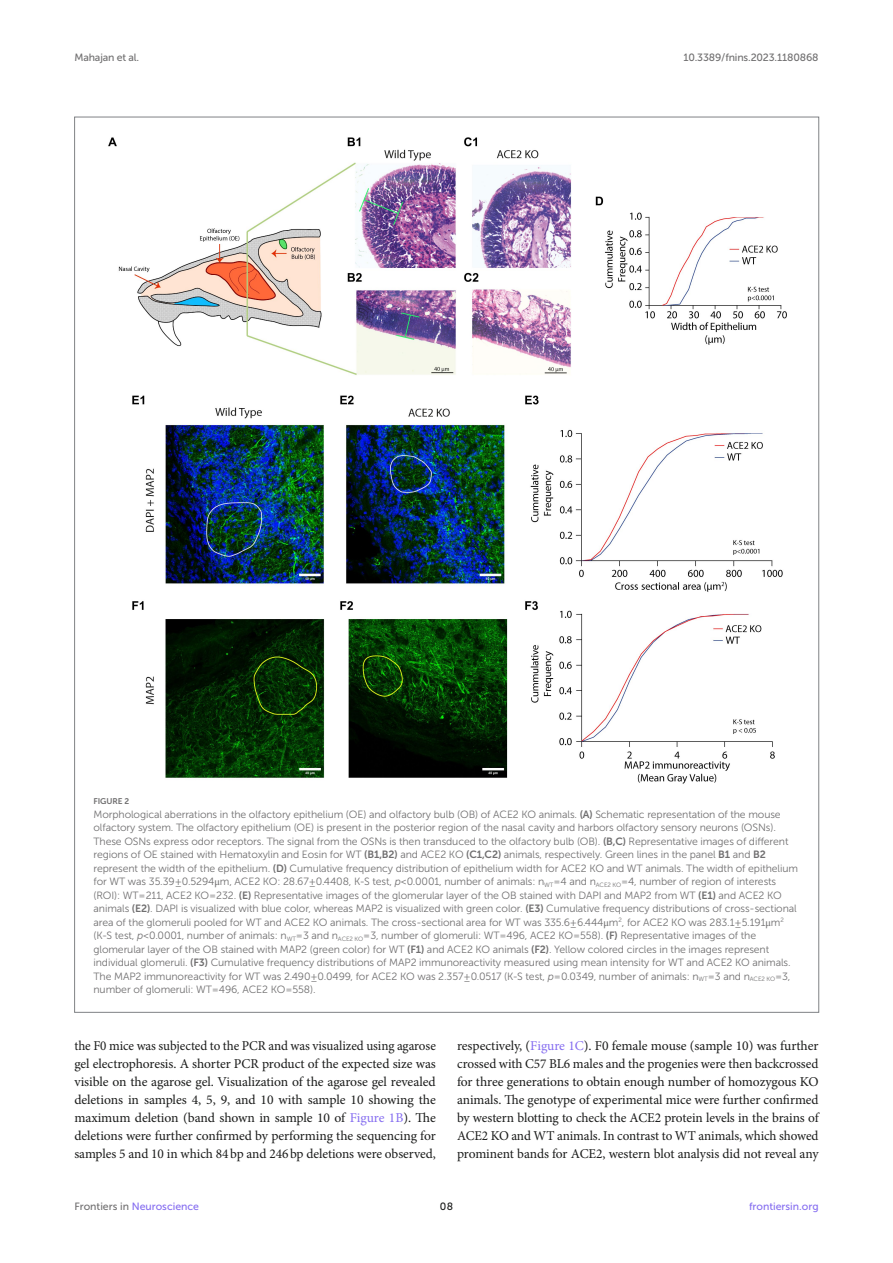
<style>
.page{position:relative;width:893px;height:1263px;background:#fff}
.page>*{position:absolute;margin:0;border:0;box-sizing:border-box;transform-origin:0 0}
.TEXT_FLUSH{font:13.5px/18px "Minion Pro";letter-spacing:-.005em;color:#1b1c1b;text-align:justify}
.FIG_LEG{font:10.5px/13.5px "Museo Sans 300";letter-spacing:-.01em;color:#706f70}
.t1{font:10.5px "Museo Sans 500";letter-spacing:-.015em;color:#706f70}
.t2{font:10.5px "Museo Sans 500";color:#856df0}
.t3{font:10.5px "Museo Sans 500";color:#1b1c1b}
.FIG_HD{font:8.25px "Museo Sans 700";letter-spacing:-.01em;color:#706f70}
.s1{font-family:"Museo Sans 700"}
.s2{font-family:"STIX General"}
.s3{font-style:italic}
.s4{color:#856df0}
.s5{color:#706f70}
</style>
<div class="page">
<img style="left:108px;top:137px;width:679px;height:647px">
<p class="t1" style="left:74px;top:51px;width:66px">Mahajan et al.</p>
<p class="t1" style="left:683px;top:51px;width:137px">10.3389/fnins.2023.1180868</p>
<p class="FIG_HD" style="left:94px;top:797px;width:37px">FIGURE 2</p>
<p class="FIG_LEG" style="left:94px;top:807px;width:706px">Morphological aberrations in the olfactory epithelium (OE) and olfactory bulb (OB) of ACE2 KO animals. <span class="s1">(A)</span> Schematic representation of the mouse olfactory system. The olfactory epithelium (OE) is present in the posterior region of the nasal cavity and harbors olfactory sensory neurons (OSNs).<br>These OSNs express odor receptors. The signal from the OSNs is then transduced to the olfactory bulb (OB). <span class="s1">(B,C)</span> Representative images of different regions of OE stained with Hematoxylin and Eosin for WT <span class="s1">(B1,B2)</span> and ACE2 KO <span class="s1">(C1,C2)</span> animals, respectively. Green lines in the panel <span class="s1">B1</span> and <span class="s1">B2 </span>represent the width of the epithelium. <span class="s1">(D)</span> Cumulative frequency distribution of epithelium width for ACE2 KO and WT animals. The width of epithelium for WT was 35.39 ± 0.5294 <span class="s2">μ</span>m, ACE2 KO: 28.67 ± 0.4408, K-S test, <span class="s3">p</span> &lt; 0.0001, number of animals: n<sub>WT</sub> = 4 and n<sub>ACE2</sub> <sub>KO</sub> = 4, number of region of interests (ROI): WT = 211, ACE2 KO = 232. <span class="s1">(E)</span> Representative images of the glomerular layer of the OB stained with DAPI and MAP2 from WT <span class="s1">(E1)</span> and ACE2 KO animals <span class="s1">(E2)</span>. DAPI is visualized with blue color, whereas MAP2 is visualized with green color. <span class="s1">(E3)</span> Cumulative frequency distributions of cross-sectional area of the glomeruli pooled for WT and ACE2 KO animals. The cross-sectional area for WT was 335.6 ± 6.444 <span class="s2">μ</span>m<sup>2</sup>, for ACE2 KO was 283.1± 5.191 <span class="s2">μ</span>m<sup>2 </sup>(K-S test, <span class="s3">p</span> &lt; 0.0001, number of animals: n<sub>WT</sub> = 3 and n<sub>ACE2</sub> <sub>KO</sub> = 3, number of glomeruli: WT = 496, ACE2 KO = 558). <span class="s1">(F)</span> Representative images of the glomerular layer of the OB stained with MAP2 (green color) for WT <span class="s1">(F1)</span> and ACE2 KO animals <span class="s1">(F2)</span>. Yellow colored circles in the images represent individual glomeruli. <span class="s1">(F3)</span> Cumulative frequency distributions of MAP2 immunoreactivity measured using mean intensity for WT and ACE2 KO animals.<br>The MAP2 immunoreactivity for WT was 2.490 ± 0.0499, for ACE2 KO was 2.357 ± 0.0517 (K-S test, <span class="s3">p</span> = 0.0349, number of animals: n<sub>WT</sub> = 3 and n<sub>ACE2</sub> <sub>KO</sub> = 3, number of glomeruli: WT = 496, ACE2 KO = 558).</p>
<p class="TEXT_FLUSH" style="left:74px;top:1037px;width:363px">the F0 mice was subjected to the PCR and was visualized using agarose gel electrophoresis. A shorter PCR product of the expected size was visible on the agarose gel. Visualization of the agarose gel revealed deletions in samples 4, 5, 9, and 10 with sample 10 showing the maximum deletion (band shown in sample 10 of <span class="s4">Figure 1B</span>). The deletions were further confirmed by performing the sequencing for samples 5 and 10 in which 84bp and 246bp deletions were observed,</p>
<p class="TEXT_FLUSH" style="left:457px;top:1037px;width:363px">respectively, (<span class="s4">Figure 1C</span>). F0 female mouse (sample 10) was further crossed with C57 BL6 males and the progenies were then backcrossed for three generations to obtain enough number of homozygous KO animals. The genotype of experimental mice were further confirmed by western blotting to check the ACE2 protein levels in the brains of ACE2 KO and WT animals. In contrast to WT animals, which showed prominent bands for ACE2, western blot analysis did not reveal any</p>
<p class="t2" style="left:74px;top:1200px;width:126px"><span class="s5">Frontiers in</span> Neuroscience</p>
<p class="t3" style="left:440px;top:1200px;width:15px">08</p>
<p class="t2" style="left:749px;top:1200px;width:71px">frontiersin.org</p>
</div>
